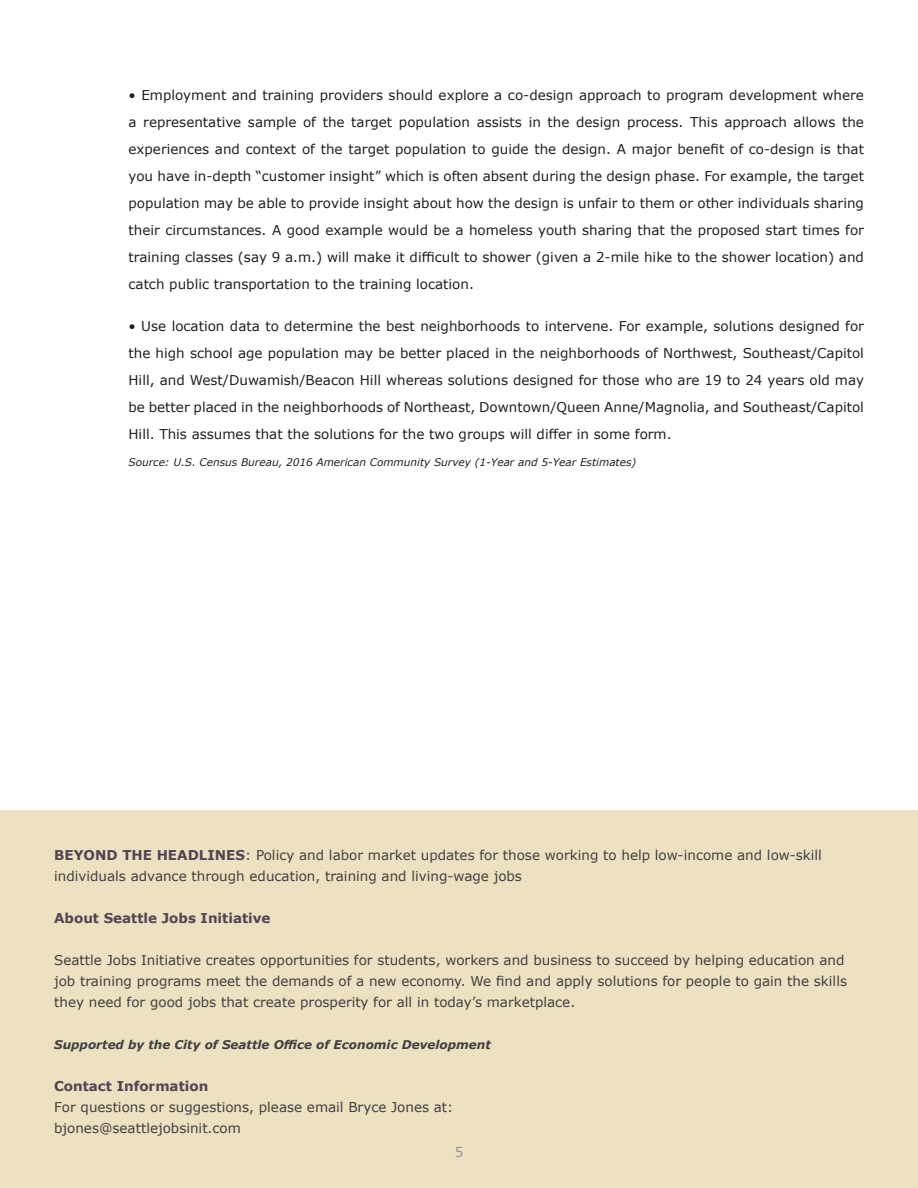
<style>
.page{position:relative;width:918px;height:1188px;background:#fff}
.page>*{position:absolute;margin:0;border:0;box-sizing:border-box;transform-origin:0 0}
.t1{font:13.5px/27px "Verdana";color:#231f20;text-align:justify}
.t2{font:13.5px/21px "Verdana";color:#414042}
.t3{font:700 13.5px "Verdana";color:#534454}
.t4{font:13.5px "Verdana";color:#939598}
.t5{font:italic 700 12px "Verdana";color:#414042}
.t6{font:italic 10.5px "Verdana";color:#231f20}
.s1{font-weight:700;color:#534454}
</style>
<div class="page">
<div style="left:0;top:810px;width:918px;height:378px;background:#ece1c0"></div>
<p class="t1" style="left:129px;top:83px;width:737px">• Employment and training providers should explore a co-design approach to program development where a representative sample of the target population assists in the design process. This approach allows the experiences and context of the target population to guide the design. A major benefit of co-design is that you have in-depth “customer insight” which is often absent during the design phase. For example, the target population may be able to provide insight about how the design is unfair to them or other individuals sharing their circumstances. A good example would be a homeless youth sharing that the proposed start times for training classes (say 9 a.m.) will make it difficult to shower (given a 2-mile hike to the shower location) and catch public transportation to the training location.</p>
<p class="t1" style="left:129px;top:314px;width:737px">• Use location data to determine the best neighborhoods to intervene. For example, solutions designed for the high school age population may be better placed in the neighborhoods of Northwest, Southeast/Capitol Hill, and West/Duwamish/Beacon Hill whereas solutions designed for those who are 19 to 24 years old may be better placed in the neighborhoods of Northeast, Downtown/Queen Anne/Magnolia, and Southeast/Capitol Hill. This assumes that the solutions for the two groups will differ in some form.</p>
<p class="t6" style="left:129px;top:458px;width:509px">Source: U.S. Census Bureau, 2016 American Community Survey (1-Year and 5-Year Estimates)</p>
<p class="t2" style="left:54px;top:846px;width:769px"><span class="s1">BEYOND THE HEADLINES</span>: Policy and labor market updates for those working to help low-income and low-skill individuals advance through education, training and living-wage jobs</p>
<p class="t3" style="left:54px;top:913px;width:218px">About Seattle Jobs Initiative</p>
<p class="t2" style="left:54px;top:951px;width:794px">Seattle Jobs Initiative creates opportunities for students, workers and business to succeed by helping education and job training programs meet the demands of a new economy. We find and apply solutions for people to gain the skills they need for good jobs that create prosperity for all in today’s marketplace.</p>
<p class="t5" style="left:54px;top:1037px;width:438px">Supported by the City of Seattle Office of Economic Development</p>
<p class="t3" style="left:54px;top:1081px;width:156px">Contact Information</p>
<p class="t2" style="left:54px;top:1098px;width:401px">For questions or suggestions, please email Bryce Jones at: bjones@seattlejobsinit.com</p>
<p class="t4" style="left:455px;top:1146px;width:10px">5</p>
</div>
